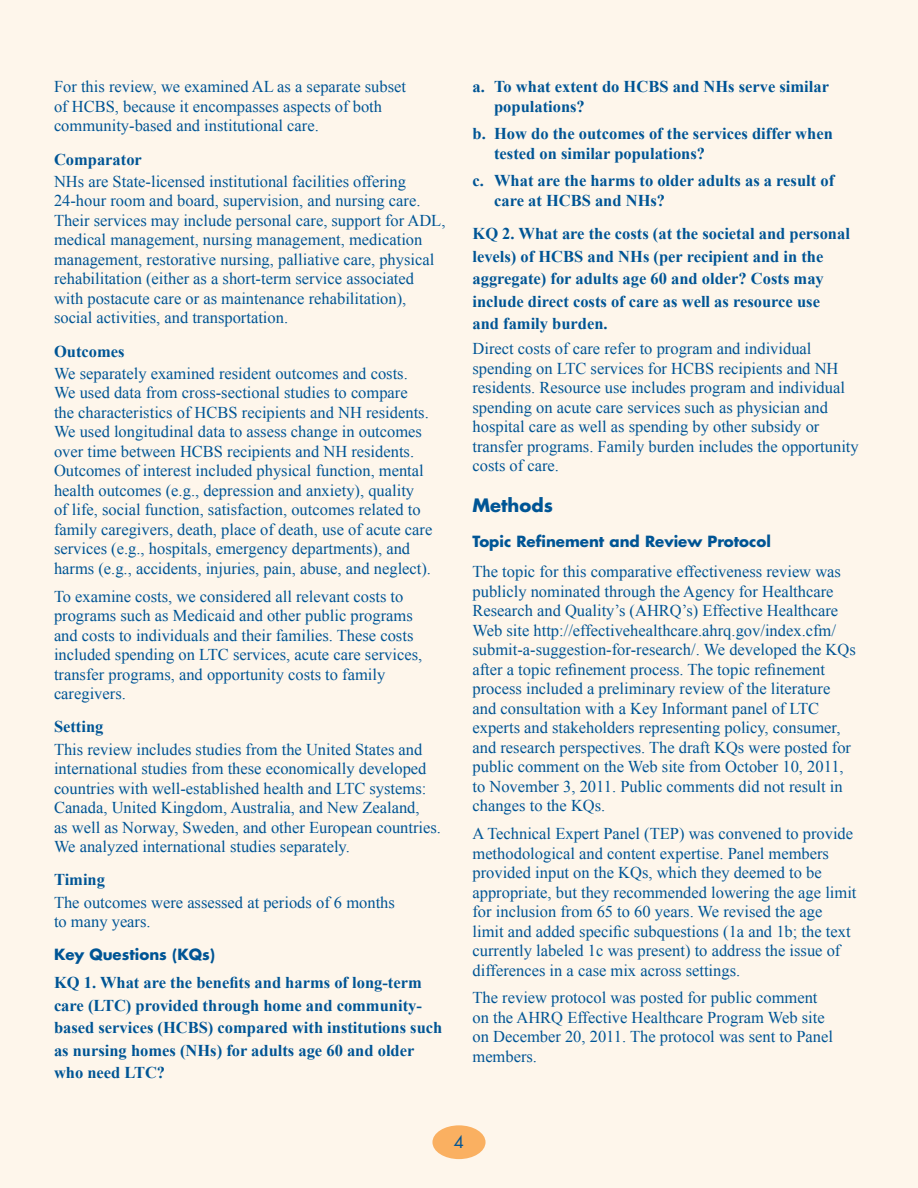
<style>
.page{position:relative;width:918px;height:1188px;background:#fff}
.page>*{position:absolute;margin:0;border:0;box-sizing:border-box;transform-origin:0 0}
.Head_Level_1{font:700 18px "Futura Std";color:#005595}
.Text{font:16.5px/19.5px "Times New Roman";color:#005595}
.Head_Level_3{font:700 16.5px/22.5px "Times New Roman";color:#005595}
.Bullet{font:700 16.5px/19.5px "Times New Roman";color:#005595}
.t1{font:16.5px "Futura Std";color:#005595}
.Head_Level_2{font:700 15px "Futura Std";color:#005595}
</style>
<div class="page">
<div style="left:0;top:0;width:917px;height:1188px;background:#fef6eb"></div>
<div style="left:432px;top:1125px;width:54px;height:34px;background:#fab061;border-radius:50%"></div>
<p class="Text" style="left:54px;top:77px;width:354px">For this review, we examined AL as a separate subset of HCBS, because it encompasses aspects of both community-based and institutional care.</p>
<p class="Head_Level_3" style="left:54px;top:148px;width:89px">Comparator</p>
<p class="Text" style="left:54px;top:171px;width:393px">NHs are State-licensed institutional facilities offering 24-hour room and board, supervision, and nursing care.<br>Their services may include personal care, support for ADL, medical management, nursing management, medication management, restorative nursing, palliative care, physical rehabilitation (either as a short-term service associated with postacute care or as maintenance rehabilitation), social activities, and transportation.</p>
<p class="Head_Level_3" style="left:54px;top:340px;width:72px">Outcomes</p>
<p class="Text" style="left:54px;top:363px;width:380px">We separately examined resident outcomes and costs.<br>We used data from cross-sectional studies to compare<br>the characteristics of HCBS recipients and NH residents.<br>We used longitudinal data to assess change in outcomes over time between HCBS recipients and NH residents.<br>Outcomes of interest included physical function, mental health outcomes (e.g., depression and anxiety), quality<br>of life, social function, satisfaction, outcomes related to family caregivers, death, place of death, use of acute care services (e.g., hospitals, emergency departments), and harms (e.g., accidents, injuries, pain, abuse, and neglect).</p>
<p class="Text" style="left:54px;top:586px;width:370px">To examine costs, we considered all relevant costs to programs such as Medicaid and other public programs and costs to individuals and their families. These costs included spending on LTC services, acute care services, transfer programs, and opportunity costs to family caregivers.</p>
<p class="Head_Level_3" style="left:54px;top:715px;width:51px">Setting</p>
<p class="Text" style="left:54px;top:739px;width:389px">This review includes studies from the United States and international studies from these economically developed countries with well-established health and LTC systems:<br>Canada, United Kingdom, Australia, and New Zealand,<br>as well as Norway, Sweden, and other European countries.<br>We analyzed international studies separately.</p>
<p class="Head_Level_3" style="left:54px;top:868px;width:53px">Timing</p>
<p class="Text" style="left:54px;top:892px;width:342px">The outcomes were assessed at periods of 6 months to many years.</p>
<p class="Head_Level_2" style="left:54px;top:945px;width:163px">Key Questions (KQs)</p>
<p class="Head_Level_3" style="left:54px;top:971px;width:390px">KQ 1. What are the benefits and harms of long-term care (LTC) provided through home and community&shy;based services (HCBS) compared with institutions such as nursing homes (NHs) for adults age 60 and older who need LTC?</p>
<p class="Bullet" style="left:494px;top:76px;width:336px;text-indent:-22px">a. To what extent do HCBS and NHs serve similar populations?</p>
<p class="Bullet" style="left:494px;top:124px;width:340px;text-indent:-22px">b. How do the outcomes of the services differ when tested on similar populations?</p>
<p class="Bullet" style="left:494px;top:171px;width:342px;text-indent:-22px">c. What are the harms to older adults as a result of care at HCBS and NHs?</p>
<p class="Head_Level_3" style="left:472px;top:222px;width:379px">KQ 2. What are the costs (at the societal and personal levels) of HCBS and NHs (per recipient and in the aggregate) for adults age 60 and older? Costs may include direct costs of care as well as resource use and family burden.</p>
<p class="Text" style="left:472px;top:339px;width:388px">Direct costs of care refer to program and individual spending on LTC services for HCBS recipients and NH residents. Resource use includes program and individual spending on acute care services such as physician and hospital care as well as spending by other subsidy or transfer programs. Family burden includes the opportunity costs of care.</p>
<p class="Head_Level_1" style="left:472px;top:494px;width:82px">Methods</p>
<p class="Head_Level_2" style="left:472px;top:532px;width:300px">Topic Refinement and Review Protocol</p>
<p class="Text" style="left:472px;top:562px;width:385px">The topic for this comparative effectiveness review was publicly nominated through the Agency for Healthcare Research and Quality’s (AHRQ’s) Effective Healthcare Web site http://effectivehealthcare.ahrq.gov/index.cfm/ submit-a-suggestion-for-research/. We developed the KQs after a topic refinement process. The topic refinement process included a preliminary review of the literature and consultation with a Key Informant panel of LTC experts and stakeholders representing policy, consumer, and research perspectives. The draft KQs were posted for public comment on the Web site from October 10, 2011, to November 3, 2011. Public comments did not result in changes to the KQs.</p>
<p class="Text" style="left:472px;top:823px;width:386px">A Technical Expert Panel (TEP) was convened to provide methodological and content expertise. Panel members provided input on the KQs, which they deemed to be appropriate, but they recommended lowering the age limit for inclusion from 65 to 60 years. We revised the age limit and added specific subquestions (1a and 1b; the text currently labeled 1c was present) to address the issue of differences in a case mix across settings.</p>
<p class="Text" style="left:472px;top:988px;width:362px">The review protocol was posted for public comment on the AHRQ Effective Healthcare Program Web site on December 20, 2011. The protocol was sent to Panel members.</p>
<p class="t1" style="left:454px;top:1131px;width:12px">4</p>
</div>
